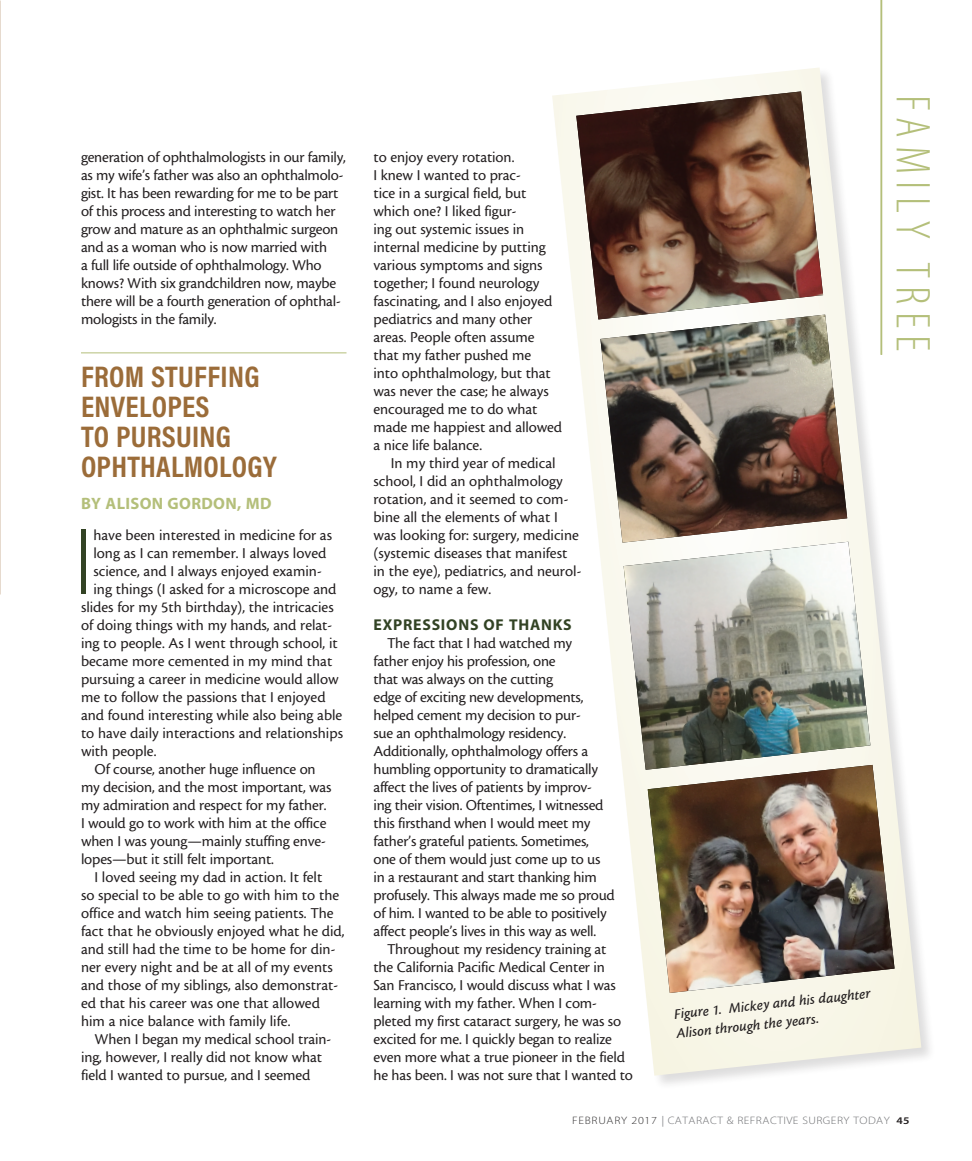
<style>
.page{position:relative;width:972px;height:1161px;background:#fff}
.page>*{position:absolute;margin:0;border:0;box-sizing:border-box;transform-origin:0 0}
.Dropcap_first{font:95.85px "Myriad MM 215 600";color:#324324}
.t1{font:49.2px "Myriad MM 215 300";letter-spacing:.15em;color:#b4bf7a}
.deck{font:700 30px/30px "Acumin Pro Cond";letter-spacing:.01em;color:#9b6c39}
.author{font:16.5px "Myriad MM 700 600";letter-spacing:.02em;color:#b4bf7a}
.body{font:15.75px/18px "Cronos MM 408 10";letter-spacing:-.01em;color:#231f20}
.Dropcap_first-2{font:15.75px "Cronos MM 408 10";color:#231f20}
.subhead{font:15.75px "Myriad MM 700 600";letter-spacing:.05em;color:#324324}
.t2{font:15px/19.5px "Cronos MM It 479 10";color:#231f20}
.t3{font:10.8px "Myriad MM 215 600";letter-spacing:.04em;color:#6c6d70;scale:1.11 1}
.s1{color:#312f30}
.s2{font-family:"Myriad MM 400 600";color:#939598}
.s3{font-family:"Myriad MM 565 600";font-size:10.2px;color:#231f20}
</style>
<div class="page">
<hr style="left:881px;top:0;width:1px;height:355px;background:#b4bf7a">
<hr style="left:81px;top:352px;width:265px;height:1px;background:#b4bf7a">
<svg style="left:552px;top:67px;width:369px;height:1009px"></svg>
<img style="left:576px;top:91px;width:247px;height:228px">
<img style="left:600px;top:315px;width:247px;height:228px">
<img style="left:624px;top:542px;width:246px;height:228px">
<img style="left:648px;top:765px;width:247px;height:228px">
<p class="body" style="left:81px;top:148px;width:266px">generation of ophthalmologists in our family, as my wife’s father was also an ophthalmolo&shy;gist. It has been rewarding for me to be part of this process and interesting to watch her grow and mature as an ophthalmic surgeon and as a woman who is now married with<br>a full life outside of ophthalmology. Who knows? With six grandchildren now, maybe there will be a fourth generation of ophthal&shy;mologists in the family.</p>
<p class="deck" style="left:81px;top:361px;width:197px">FROM STUFFING<br>ENVELOPES<br>TO PURSUING<br>OPHTHALMOLOGY</p>
<p class="author" style="left:81px;top:495px;width:192px">BY ALISON GORDON, MD</p>
<p class="Dropcap_first" style="left:73px;top:516px;width:22px">I</p>
<p class="Dropcap_first-2" style="left:93px;top:527px;width:240px">have been interested in medicine for as</p>
<p class="Dropcap_first-2" style="left:93px;top:545px;width:234px">long as I can remember. I always loved</p>
<p class="Dropcap_first-2" style="left:93px;top:563px;width:230px">science, and I always enjoyed examin-</p>
<p class="Dropcap_first-2" style="left:93px;top:581px;width:244px">ing things (I asked for a microscope and</p>
<p class="Dropcap_first-2" style="left:81px;top:599px;width:254px">slides for my 5th birthday), the intricacies</p>
<p class="Dropcap_first-2" style="left:81px;top:617px;width:253px">of doing things with my hands, and relat-</p>
<p class="Dropcap_first-2" style="left:81px;top:635px;width:258px">ing to people. As I went through school, it</p>
<p class="Dropcap_first-2" style="left:81px;top:653px;width:253px">became more cemented in my mind that</p>
<p class="Dropcap_first-2" style="left:81px;top:671px;width:259px">pursuing a career in medicine would allow</p>
<p class="Dropcap_first-2" style="left:81px;top:689px;width:246px">me to follow the passions that I enjoyed</p>
<p class="Dropcap_first-2" style="left:81px;top:707px;width:263px">and found interesting while also being able</p>
<p class="Dropcap_first-2" style="left:81px;top:725px;width:264px">to have daily interactions and relationships</p>
<p class="Dropcap_first-2" style="left:81px;top:743px;width:77px">with people.</p>
<p class="body" style="left:81px;top:760px;width:252px;text-indent:14px">Of course, another huge influence on my decision, and the most important, was my admiration and respect for my father.<br>I would go to work with him at the office when I was young—mainly stuffing enve&shy;lopes—but it still felt important.</p>
<p class="body" style="left:81px;top:868px;width:265px;text-indent:14px">I loved seeing my dad in action. It felt<br>so special to be able to go with him to the office and watch him seeing patients. The fact that he obviously enjoyed what he did, and still had the time to be home for din&shy;ner every night and be at all of my events and those of my siblings, also demonstrat&shy;ed that his career was one that allowed him a nice balance with family life.</p>
<p class="body" style="left:81px;top:1030px;width:252px;text-indent:14px">When I began my medical school train&shy;ing, however, I really did not know what field I wanted to pursue, and I seemed</p>
<p class="body" style="left:374px;top:148px;width:190px">to enjoy every rotation.<br>I knew I wanted to prac-<br>tice in a surgical field, but which one? I liked figur-<br>ing out systemic issues in internal medicine by putting various symptoms and signs together; I found neurology fascinating, and I also enjoyed pediatrics and many other areas. People often assume that my father pushed me<br>into ophthalmology, but that was never the case; he always encouraged me to do what made me happiest and allowed a nice life balance.</p>
<p class="body" style="left:374px;top:454px;width:209px;text-indent:17px">In my third year of medical school, I did an ophthalmology rotation, and it seemed to com&shy;bine all the elements of what I was looking for: surgery, medicine (systemic diseases that manifest in the eye), pediatrics, and neurol&shy;ogy, to name a few.</p>
<p class="subhead" style="left:374px;top:617px;width:200px">EXPRESSIONS OF THANKS</p>
<p class="body" style="left:374px;top:634px;width:243px;text-indent:14px">The fact that I had watched my<br>father enjoy his profession, one<br>that was always on the cutting<br>edge of exciting new developments, helped cement my decision to pur-<br>sue an ophthalmology residency.<br>Additionally, ophthalmology offers a humbling opportunity to dramatically affect the lives of patients by improv-<br>ing their vision. Oftentimes, I witnessed this firsthand when I would meet my father’s grateful patients. Sometimes, one of them would just come up to us in a restaurant and start thanking him profusely. This always made me so proud of him. I wanted to be able to positively affect people’s lives in this way as well.</p>
<p class="body" style="left:374px;top:940px;width:261px;text-indent:14px">Throughout my residency training at<br>the California Pacific Medical Center in<br>San Francisco, I would discuss what I was learning with my father. When I com&shy;pleted my first cataract surgery, he was so excited for me. I quickly began to realize even more what a true pioneer in the field he has been. I was not sure that I wanted to</p>
<h2 class="t1" style="left:937px;top:95px;width:258px;rotate:90deg">FAMILY TREE</h2>
<p class="t2" style="left:673px;top:1004px;width:199px;rotate:-6deg">Figure 1. Mickey and his daughter<br>Alison through the years.</p>
<p class="t3" style="left:572px;top:1115px;width:306px"><span class="s1">FEBRUARY 2017</span> <span class="s2">|</span> CATARACT &amp; REFRACTIVE SURGERY TODAY <span class="s3">45</span></p>
</div>
